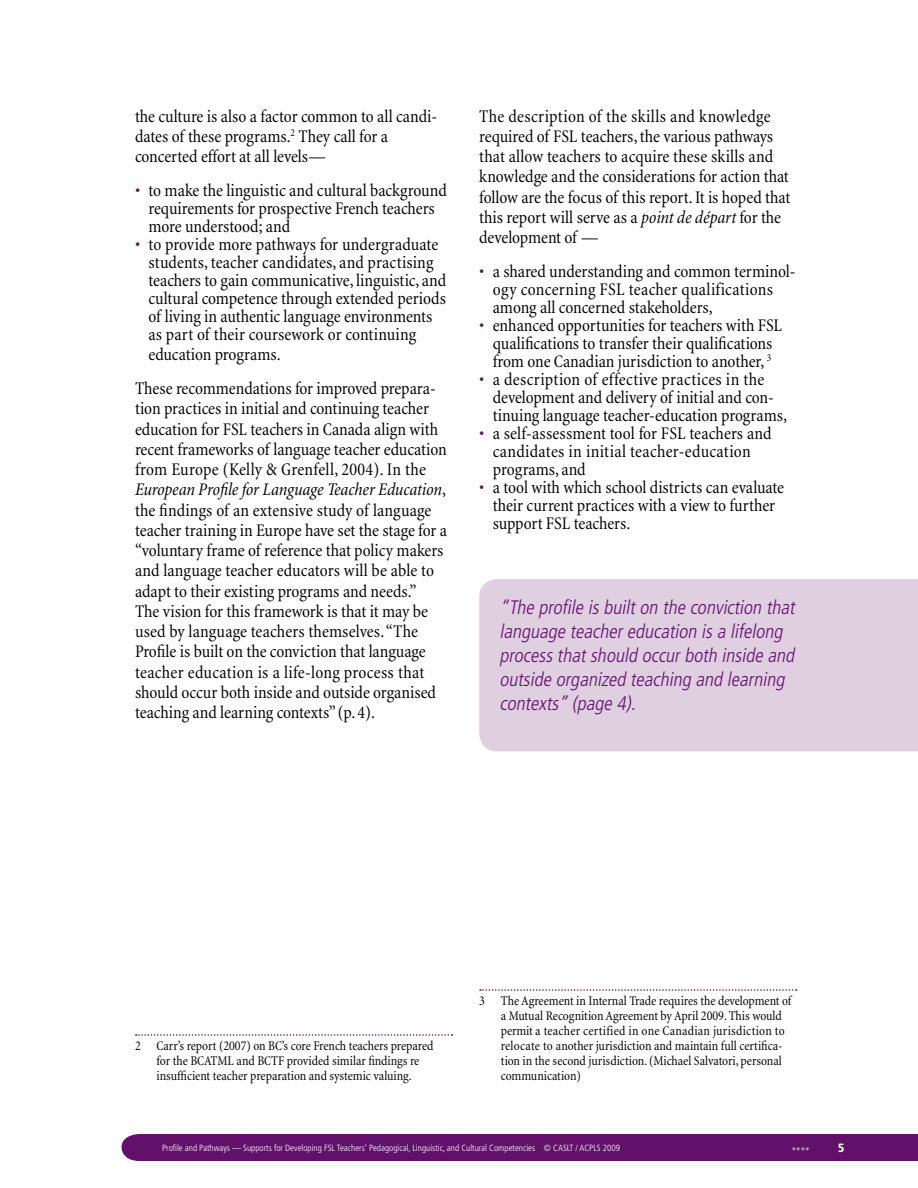
<style>
.page{position:relative;width:918px;height:1188px;background:#fff}
.page>*{position:absolute;margin:0;border:0;box-sizing:border-box;transform-origin:0 0}
.t1{font:italic 300 condensed 19.5px/24px "Frutiger";color:#61116a}
.t2{font:condensed 18px/20.2px "Minion";color:#000}
.t3{font:condensed 13.5px/15px "Minion";letter-spacing:-.005em;color:#000;text-align:center}
.t4{font:900 condensed 12px "Frutiger";color:#fff}
.t5{font:300 condensed 9px "Frutiger";color:#fff}
.t6{font:300 condensed 9px "Frutiger";color:#b088b4}
.s1{color:#61116a}
.s2{font-style:italic}
</style>
<div class="page">
<div style="left:122px;top:1134px;width:796px;height:27px;background:#61116a"></div>
<svg style="left:136px;top:1034px;width:317px;height:2px"></svg>
<svg style="left:480px;top:989px;width:317px;height:2px"></svg>
<div style="left:479px;top:579px;width:439px;height:172px;background:#dfcfe1"></div>
<p class="t2" style="left:135px;top:106px;width:304px">the culture is also a factor common to all candi&shy;dates of these programs.<sup>2</sup> They call for a concerted effort at all levels—</p>
<p class="t2" style="left:149px;top:182px;width:300px;line-height:18px;text-indent:-14px"><span class="s1">•</span> to make the linguistic and cultural background requirements for prospective French teachers more understood; and</p>
<p class="t2" style="left:149px;top:236px;width:299px;line-height:18px;text-indent:-14px"><span class="s1">•</span> to provide more pathways for undergraduate students, teacher candidates, and practising teachers to gain communicative, linguistic, and cultural competence through extended periods of living in authentic language environments as part of their coursework or continuing</p>
<p class="t2" style="left:135px;top:338px;width:302px;line-height:33.8px;text-indent:14px">education programs.<br>These recommendations for improved prepara-</p>
<p class="t2" style="left:135px;top:399px;width:314px">tion practices in initial and continuing teacher education for FSL teachers in Canada align with recent frameworks of language teacher education from Europe (Kelly &amp; Grenfell, 2004). In the <span class="s2">European Profile for Language Teacher Education</span>, the findings of an extensive study of language teacher training in Europe have set the stage for a “voluntary frame of reference that policy makers and language teacher educators will be able to adapt to their existing programs and needs.”<br>The vision for this framework is that it may be used by language teachers themselves. “The Profile is built on the conviction that language teacher education is a life-long process that should occur both inside and outside organised teaching and learning contexts” (p. 4).</p>
<p class="t2" style="left:479px;top:106px;width:313px">The description of the skills and knowledge required of FSL teachers, the various pathways that allow teachers to acquire these skills and knowledge and the considerations for action that follow are the focus of this report. It is hoped that this report will serve as a <span class="s2">point de départ</span> for the development of —</p>
<p class="t2" style="left:493px;top:263px;width:304px;line-height:18px;text-indent:-14px"><span class="s1">•</span> a shared understanding and common terminol&shy;ogy concerning FSL teacher qualifications among all concerned stakeholders,</p>
<p class="t2" style="left:479px;top:317px;width:304px;line-height:18px;text-align:center"><span class="s1">•</span> enhanced opportunities for teachers with FSL qualifications to transfer their qualifications from one Canadian jurisdiction to another, <sup>3</sup></p>
<p class="t2" style="left:493px;top:371px;width:296px;line-height:18px;text-indent:-14px"><span class="s1">•</span> a description of effective practices in the development and delivery of initial and con&shy;tinuing language teacher-education programs,</p>
<p class="t2" style="left:493px;top:425px;width:280px;line-height:18px;text-indent:-14px"><span class="s1">•</span> a self-assessment tool for FSL teachers and candidates in initial teacher-education programs, and</p>
<p class="t2" style="left:493px;top:479px;width:293px;line-height:18px;text-indent:-14px"><span class="s1">•</span> a tool with which school districts can evaluate their current practices with a view to further support FSL teachers.</p>
<p class="t1" style="left:499px;top:595px;width:301px">“The profile isbuilton the conviction that language teachereducation isa lifelong processthatshould occurboth inside and outside organized teaching and learning contexts”(page 4).</p>
<p class="t3" style="left:135px;top:1039px;width:300px">2 Carr’s report (2007) on BC’s core French teachers prepared for the BCATML and BCTF provided similar findings re insufficient teacher preparation and systemic valuing.</p>
<p class="t3" style="left:501px;top:994px;width:292px;text-align:left;text-indent:-22px">3 The Agreement in Internal Trade requires the development of a Mutual Recognition Agreement by April 2009. This would permit a teacher certified in one Canadian jurisdiction to relocate to another jurisdiction and maintain full certifica&shy;tion in the second jurisdiction. (Michael Salvatori, personal communication)</p>
<p class="t5" style="left:162px;top:1142px;width:460px">Profile and Pathways — Supports for Developing FSL Teachers’ Pedagogical, Linguistic, and Cultural Competencies © CASLT / ACPLS 2009</p>
<p class="t6" style="left:792px;top:1143px;width:19px">••••</p>
<p class="t4" style="left:838px;top:1140px;width:8px">5</p>
</div>
